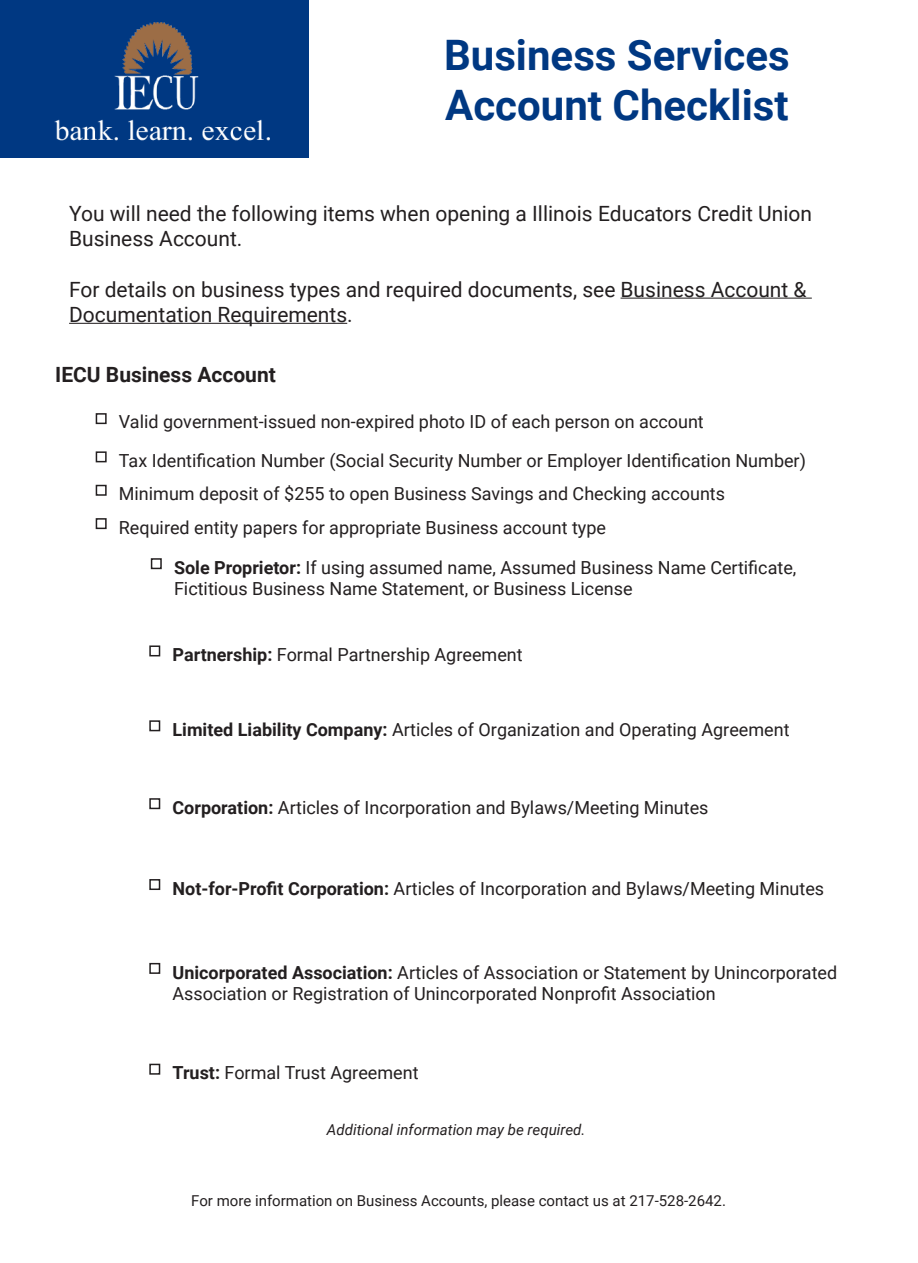
<style>
.page{position:relative;width:918px;height:1263px;background:#fff}
.page>*{position:absolute;margin:0;border:0;box-sizing:border-box;transform-origin:0 0}
.t1{font:700 42px/50.4px "Roboto";color:#003882}
.t2{font:21px/25.2px "Roboto";color:#231f20}
.t3{font:700 21px "Roboto";color:#231f20}
.t4{font:18px/21.6px "Roboto";color:#231f20}
.t5{font:15px "Roboto";color:#231f20}
.t6{font:italic 15px "Roboto";color:#231f20}
.s1{font-weight:700}
</style>
<div class="page">
<div style="left:0;top:1px;width:308px;height:157px;background:#003882"></div>
<img style="left:54px;top:23px;width:216px;height:118px">
<div style="left:96px;top:413px;width:11px;height:11px;border:2px solid #231f20"></div>
<div style="left:96px;top:451px;width:11px;height:11px;border:2px solid #231f20"></div>
<hr style="left:621px;top:298px;width:191px;height:1px;background:#231f20">
<hr style="left:69px;top:323px;width:278px;height:1px;background:#231f20">
<div style="left:96px;top:485px;width:11px;height:11px;border:2px solid #231f20"></div>
<div style="left:96px;top:518px;width:11px;height:11px;border:2px solid #231f20"></div>
<div style="left:151px;top:558px;width:11px;height:11px;border:2px solid #231f20"></div>
<div style="left:149px;top:645px;width:11px;height:11px;border:2px solid #231f20"></div>
<div style="left:149px;top:720px;width:11px;height:11px;border:2px solid #231f20"></div>
<div style="left:149px;top:798px;width:11px;height:11px;border:2px solid #231f20"></div>
<div style="left:149px;top:879px;width:11px;height:11px;border:2px solid #231f20"></div>
<div style="left:149px;top:963px;width:11px;height:11px;border:2px solid #231f20"></div>
<div style="left:149px;top:1064px;width:11px;height:11px;border:2px solid #231f20"></div>
<p class="t1" style="left:444px;top:28px;width:347px">Business Services<br>Account Checklist</p>
<p class="t2" style="left:69px;top:200px;width:745px">You will need the following items when opening a Illinois Educators Credit Union<br>Business Account.</p>
<p class="t2" style="left:69px;top:276px;width:739px">For details on business types and required documents, see Business Account &amp;<br>Documentation Requirements.</p>
<p class="t3" style="left:55px;top:360px;width:222px">IECU Business Account</p>
<p class="t4" style="left:119px;top:410px;width:586px">Valid government-issued non-expired photo ID of each person on account</p>
<p class="t4" style="left:119px;top:449px;width:689px">Tax Identification Number (Social Security Number or Employer Identification Number)</p>
<p class="t4" style="left:119px;top:482px;width:608px">Minimum deposit of $255 to open Business Savings and Checking accounts</p>
<p class="t4" style="left:119px;top:516px;width:489px">Required entity papers for appropriate Business account type</p>
<p class="t4" style="left:174px;top:556px;width:624px"><span class="s1">Sole Proprietor:</span> If using assumed name, Assumed Business Name Certificate,<br>Fictitious Business Name Statement, or Business License</p>
<p class="t4" style="left:173px;top:643px;width:352px"><span class="s1">Partnership:</span> Formal Partnership Agreement</p>
<p class="t4" style="left:173px;top:718px;width:619px"><span class="s1">Limited Liability Company:</span> Articles of Organization and Operating Agreement</p>
<p class="t4" style="left:173px;top:796px;width:538px"><span class="s1">Corporation:</span> Articles of Incorporation and Bylaws/Meeting Minutes</p>
<p class="t4" style="left:173px;top:877px;width:653px"><span class="s1">Not-for-Profit Corporation:</span> Articles of Incorporation and Bylaws/Meeting Minutes</p>
<p class="t4" style="left:173px;top:961px;width:666px"><span class="s1">Unicorporated Association:</span> Articles of Association or Statement by Unincorporated<br>Association or Registration of Unincorporated Nonprofit Association</p>
<p class="t4" style="left:173px;top:1061px;width:248px"><span class="s1">Trust:</span> Formal Trust Agreement</p>
<p class="t6" style="left:327px;top:1119px;width:260px">Additional information may be required.</p>
<p class="t5" style="left:191px;top:1190px;width:536px">For more information on Business Accounts, please contact us at 217-528-2642.</p>
</div>
